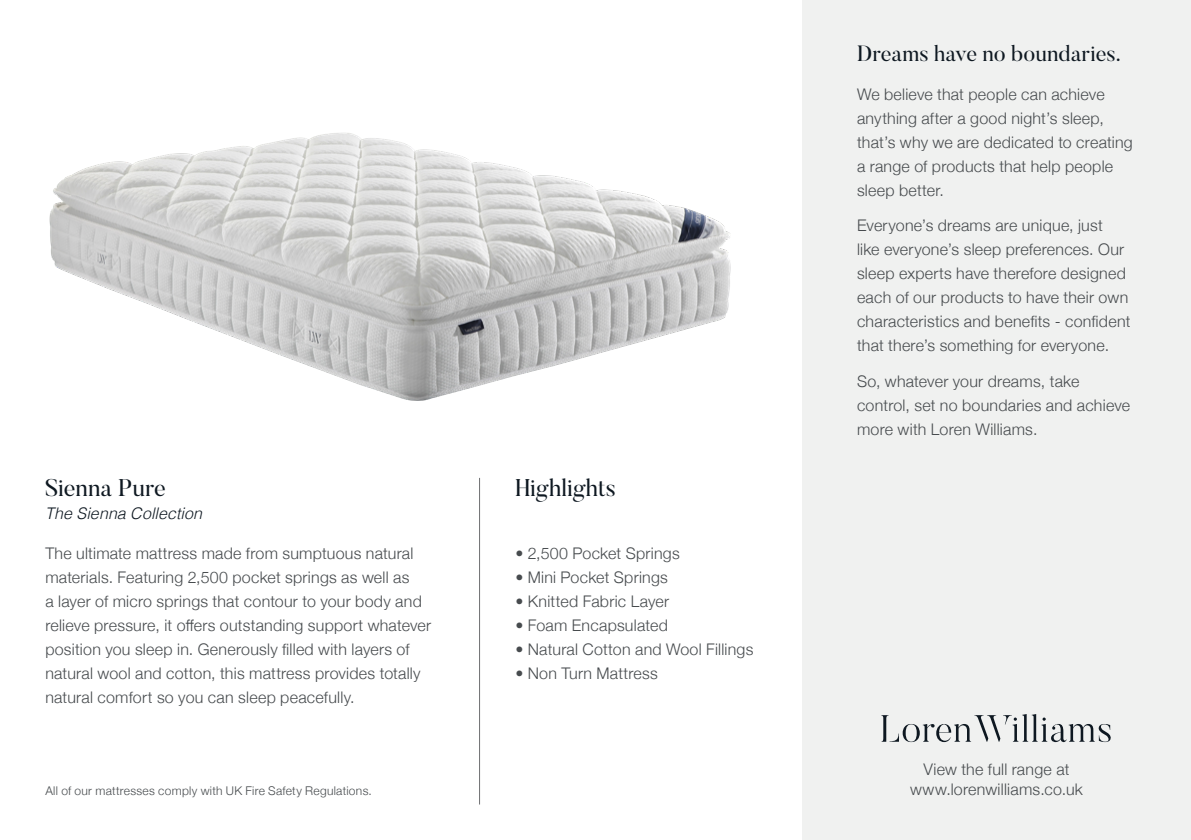
<style>
.page{position:relative;width:1191px;height:840px;background:#fff}
.page>*{position:absolute;margin:0;border:0;box-sizing:border-box;transform-origin:0 0}
.t1{font:24px "Butler";letter-spacing:.005em;color:#0e1821}
.t2{font:22px "Butler";letter-spacing:.005em;color:#0e1821}
.t3{font:300 16px/24px "Helvetica Neue";letter-spacing:.015em;color:#474b4e}
.t4{font:italic 300 16px "Helvetica";letter-spacing:.005em;color:#0e1821}
.t5{font:300 12px "Helvetica Neue";letter-spacing:.025em;color:#474b4e}
</style>
<div class="page">
<img style="left:49px;top:132px;width:682px;height:269px">
<hr style="left:479px;top:477px;width:1px;height:327px;background:#6d6e71">
<div style="left:802px;top:0;width:389px;height:839px;background:#f0f1f0"></div>
<svg style="left:881px;top:714px;width:230px;height:27px"></svg>
<h1 class="t1" style="left:45px;top:472px;width:122px">Sienna Pure</h1>
<p class="t4" style="left:45px;top:499px;width:158px">The Sienna Collection</p>
<p class="t3" style="left:45px;top:540px;width:387px">The ultimate mattress made from sumptuous natural materials. Featuring 2,500 pocket springs as well as<br>a layer of micro springs that contour to your body and relieve pressure, it offers outstanding support whatever position you sleep in. Generously filled with layers of natural wool and cotton, this mattress provides totally natural comfort so you can sleep peacefully.</p>
<p class="t5" style="left:45px;top:780px;width:328px">All of our mattresses comply with UK Fire Safety Regulations.</p>
<h1 class="t1" style="left:515px;top:472px;width:102px">Highlights</h1>
<p class="t3" style="left:515px;top:540px;width:166px">• 2,500 Pocket Springs</p>
<p class="t3" style="left:515px;top:564px;width:154px">• Mini Pocket Springs</p>
<p class="t3" style="left:515px;top:588px;width:155px">• Knitted Fabric Layer</p>
<p class="t3" style="left:515px;top:612px;width:154px">• Foam Encapsulated</p>
<p class="t3" style="left:515px;top:636px;width:240px">• Natural Cotton and Wool Fillings</p>
<p class="t3" style="left:515px;top:660px;width:144px">• Non Turn Mattress</p>
<h2 class="t2" style="left:857px;top:39px;width:265px">Dreams have no boundaries.</h2>
<p class="t3" style="left:857px;top:81px;width:277px">We believe that people can achieve anything after a good night’s sleep, that’s why we are dedicated to creating a range of products that help people sleep better.</p>
<p class="t3" style="left:857px;top:212px;width:275px">Everyone’s dreams are unique, just<br>like everyone’s sleep preferences. Our sleep experts have therefore designed each of our products to have their own characteristics and benefits - confident that there’s something for everyone.</p>
<p class="t3" style="left:857px;top:367px;width:275px">So, whatever your dreams, take control, set no boundaries and achieve more with Loren Williams.</p>
<p class="t3" style="left:910px;top:757px;width:174px;line-height:20px;text-align:center">View the full range at www.lorenwilliams.co.uk</p>
</div>
